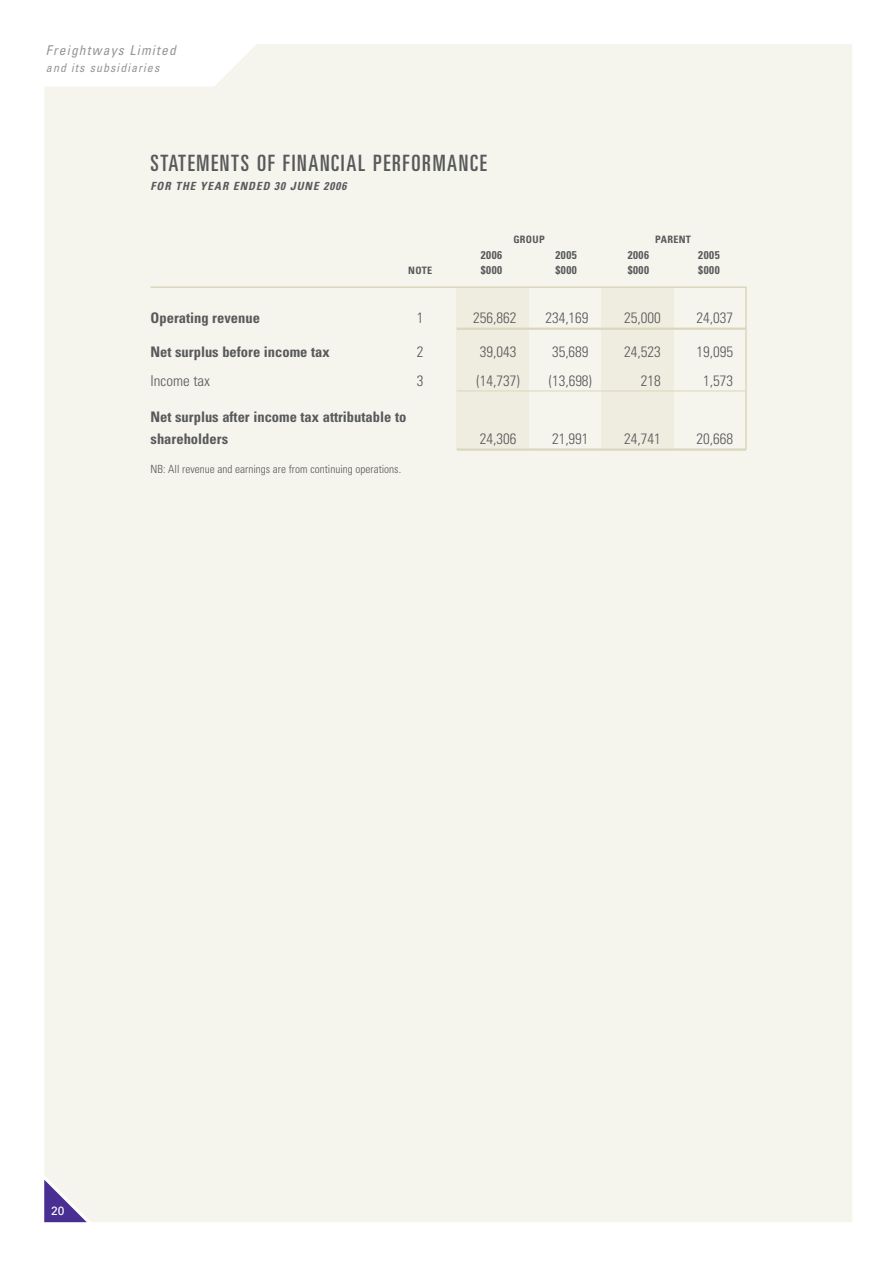
<style>
.page{position:relative;width:894px;height:1263px;background:#fff}
.page>*{position:absolute;margin:0;border:0;box-sizing:border-box;transform-origin:0 0}
.t1{font:ultra-condensed 22.5px "Univers";letter-spacing:.075em;color:#58595b}
.t2{font:300 condensed 15px "Univers";color:#58595b}
.t3{font:700 condensed 14.55px/21.8px "Univers";color:#58595b}
.t4{font:italic condensed 13.5px "Univers";color:#939598}
.t5{font:italic condensed 12px "Univers";color:#939598}
.t6{font:12px "Univers";color:#fff}
.t7{font:300 condensed 11.25px "Univers";color:#58595b}
.t8{font:700 condensed 11.25px "Univers";letter-spacing:.045em;color:#58595b}
.t9{font:italic 700 condensed 11.25px "Univers";letter-spacing:.09em;color:#58595b}
.t10{font:700 condensed 10.2px "Univers";letter-spacing:.03em;color:#58595b}
</style>
<div class="page">
<div style="left:44px;top:44px;width:808px;height:1179px;background:#f5f4ed"></div>
<p class="t4" style="left:46px;top:46px;width:134px">Freightways Limited</p>
<p class="t5" style="left:46px;top:63px;width:117px">and its subsidiaries</p>
<h1 class="t1" style="left:151px;top:154px;width:338px">STATEMENTS OF FINANCIAL PERFORMANCE</h1>
<p class="t9" style="left:151px;top:182px;width:200px">FOR THE YEAR ENDED 30 JUNE 2006</p>
<p class="t10" style="left:513px;top:236px;width:33px">GROUP</p>
<p class="t10" style="left:655px;top:236px;width:37px">PARENT</p>
<p class="t8" style="left:481px;top:250px;width:23px">2006</p>
<p class="t8" style="left:555px;top:250px;width:23px">2005</p>
<p class="t8" style="left:627px;top:250px;width:23px">2006</p>
<p class="t8" style="left:698px;top:250px;width:23px">2005</p>
<p class="t10" style="left:408px;top:266px;width:26px">NOTE</p>
<p class="t8" style="left:481px;top:265px;width:23px">$000</p>
<p class="t8" style="left:555px;top:265px;width:23px">$000</p>
<p class="t8" style="left:627px;top:265px;width:23px">$000</p>
<p class="t8" style="left:698px;top:265px;width:23px">$000</p>
<p class="t3" style="left:151px;top:308px;width:111px">Operating revenue</p>
<p class="t2" style="left:417px;top:312px;width:8px">1</p>
<p class="t2" style="left:473px;top:312px;width:45px">256,862</p>
<p class="t2" style="left:545px;top:312px;width:45px">234,169</p>
<p class="t2" style="left:624px;top:312px;width:38px">25,000</p>
<p class="t2" style="left:696px;top:312px;width:38px">24,037</p>
<p class="t3" style="left:151px;top:343px;width:181px">Net surplus before income tax</p>
<p class="t2" style="left:417px;top:346px;width:8px">2</p>
<p class="t2" style="left:480px;top:346px;width:38px">39,043</p>
<p class="t2" style="left:552px;top:346px;width:38px">35,689</p>
<p class="t2" style="left:624px;top:346px;width:38px">24,523</p>
<p class="t2" style="left:696px;top:346px;width:38px">19,095</p>
<p class="t2" style="left:151px;top:375px;width:61px">Income tax</p>
<p class="t2" style="left:417px;top:375px;width:8px">3</p>
<p class="t2" style="left:476px;top:375px;width:45px">(14,737)</p>
<p class="t2" style="left:549px;top:375px;width:45px">(13,698)</p>
<p class="t2" style="left:641px;top:375px;width:21px">218</p>
<p class="t2" style="left:703px;top:375px;width:31px">1,573</p>
<p class="t3" style="left:151px;top:408px;width:257px">Net surplus after income tax attributable to shareholders</p>
<p class="t2" style="left:480px;top:433px;width:38px">24,306</p>
<p class="t2" style="left:552px;top:433px;width:38px">21,991</p>
<p class="t2" style="left:624px;top:433px;width:38px">24,741</p>
<p class="t2" style="left:696px;top:433px;width:38px">20,668</p>
<p class="t7" style="left:151px;top:465px;width:252px">NB: All revenue and earnings are from continuing operations.</p>
<p class="t6" style="left:51px;top:1206px;width:15px">20</p>
</div>
